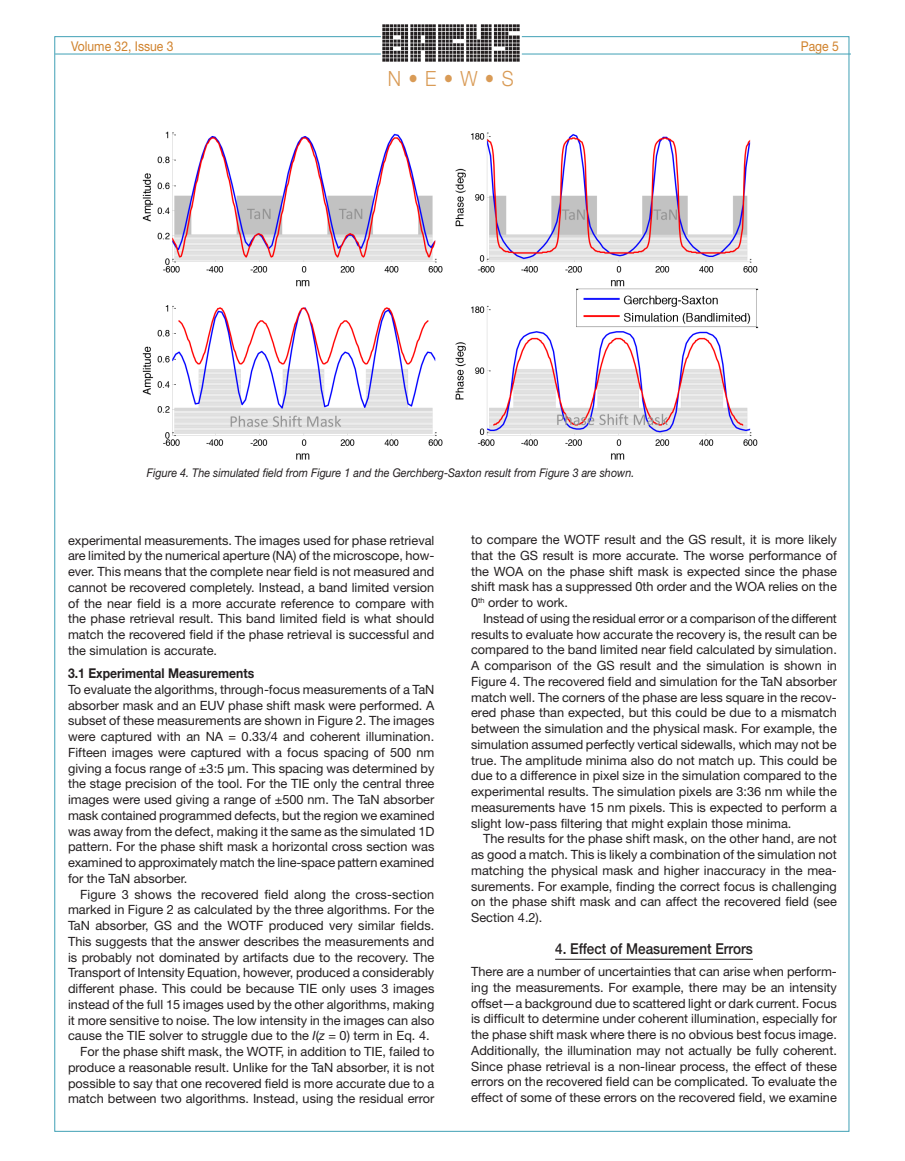
<style>
.page{position:relative;width:905px;height:1161px;background:#fff}
.page>*{position:absolute;margin:0;border:0;box-sizing:border-box;transform-origin:0 0}
.t1{font:300 21px "Helvetica Neue";color:#d99b56;scale:.9 1}
.Subhead__1{font:500 15px "Helvetica Neue";color:#231f20;scale:.9 1}
.Subhead__2{font:700 13.5px "Helvetica Neue";color:#231f20;scale:.9 1}
.t2{font:13.5px "Helvetica Neue";color:#d0822c;scale:.9 1}
.body{font:12.75px/15.8px "Helvetica Neue";color:#231f20;text-align:justify}
.body_no_indent{font:12.75px/15.8px "Helvetica Neue";color:#231f20;text-align:justify}
.Figs{font:italic 12px "Helvetica Neue";color:#231f20;scale:.9 1}
.s1{font-style:italic}
</style>
<div class="page">
<hr style="left:555px;top:959px;width:197px;height:1px;background:#231f20">
<img style="left:142px;top:131px;width:617px;height:329px">
<hr style="left:55px;top:54px;width:795px;height:1px;background:#40a0b5">
<div style="left:381px;top:20px;width:141px;height:52px;background:#fff"></div>
<img style="left:383px;top:24px;width:137px;height:37px">
<p class="t2" style="left:71px;top:38px;width:115px">Volume 32, Issue 3</p>
<p class="t2" style="left:800px;top:38px;width:44px">Page 5</p>
<h1 class="t1" style="left:388px;top:66px;width:141px">N • E • W • S</h1>
<p class="Figs" style="left:147px;top:465px;width:543px">Figure 4. The simulated field from Figure 1 and the Gerchberg-Saxton result from Figure 3 are shown.</p>
<p class="body" style="left:68px;top:532px;width:368px">experimental measurements. The images used for phase retrieval are limited by the numerical aperture (NA) of the microscope, how&shy;ever. This means that the complete near field is not measured and cannot be recovered completely. Instead, a band limited version of the near field is a more accurate reference to compare with the phase retrieval result. This band limited field is what should match the recovered field if the phase retrieval is successful and the simulation is accurate.</p>
<p class="Subhead__2" style="left:68px;top:665px;width:208px">3.1 Experimental Measurements</p>
<p class="body_no_indent" style="left:68px;top:681px;width:368px">To evaluate the algorithms, through-focus measurements of a TaN absorber mask and an EUV phase shift mask were performed. A subset of these measurements are shown in Figure 2. The images were captured with an NA = 0.33/4 and coherent illumination.<br>Fifteen images were captured with a focus spacing of 500 nm giving a focus range of ±3:5 μm. This spacing was determined by the stage precision of the tool. For the TIE only the central three images were used giving a range of ±500 nm. The TaN absorber mask contained programmed defects, but the region we examined was away from the defect, making it the same as the simulated 1D pattern. For the phase shift mask a horizontal cross section was examined to approximately match the line-space pattern examined for the TaN absorber.</p>
<p class="body" style="left:68px;top:886px;width:368px;text-indent:12px">Figure 3 shows the recovered field along the cross-section marked in Figure 2 as calculated by the three algorithms. For the TaN absorber, GS and the WOTF produced very similar fields.<br>This suggests that the answer describes the measurements and is probably not dominated by artifacts due to the recovery. The Transport of Intensity Equation, however, produced a considerably different phase. This could be because TIE only uses 3 images instead of the full 15 images used by the other algorithms, making it more sensitive to noise. The low intensity in the images can also cause the TIE solver to struggle due to the <span class="s1">I</span>(<span class="s1">z</span> = 0) term in Eq. 4.</p>
<p class="body" style="left:68px;top:1044px;width:368px;text-indent:12px">For the phase shift mask, the WOTF, in addition to TIE, failed to produce a reasonable result. Unlike for the TaN absorber, it is not possible to say that one recovered field is more accurate due to a match between two algorithms. Instead, using the residual error</p>
<p class="body" style="left:471px;top:531px;width:367px">to compare the WOTF result and the GS result, it is more likely that the GS result is more accurate. The worse performance of the WOA on the phase shift mask is expected since the phase shift mask has a suppressed 0th order and the WOA relies on the 0<sup>th</sup> order to work.</p>
<p class="body" style="left:471px;top:610px;width:367px;text-indent:12px">Instead of using the residual error or a comparison of the different results to evaluate how accurate the recovery is, the result can be compared to the band limited near field calculated by simulation.<br>A comparison of the GS result and the simulation is shown in Figure 4. The recovered field and simulation for the TaN absorber match well. The corners of the phase are less square in the recov&shy;ered phase than expected, but this could be due to a mismatch between the simulation and the physical mask. For example, the simulation assumed perfectly vertical sidewalls, which may not be true. The amplitude minima also do not match up. This could be due to a difference in pixel size in the simulation compared to the experimental results. The simulation pixels are 3:36 nm while the measurements have 15 nm pixels. This is expected to perform a slight low-pass filtering that might explain those minima.</p>
<p class="body" style="left:471px;top:831px;width:367px;text-indent:12px">The results for the phase shift mask, on the other hand, are not as good a match. This is likely a combination of the simulation not matching the physical mask and higher inaccuracy in the mea&shy;surements. For example, finding the correct focus is challenging on the phase shift mask and can affect the recovered field (see Section 4.2).</p>
<p class="Subhead__1" style="left:555px;top:939px;width:221px">4. Effect of Measurement Errors</p>
<p class="body_no_indent" style="left:471px;top:963px;width:367px">There are a number of uncertainties that can arise when perform&shy;ing the measurements. For example, there may be an intensity offset—a background due to scattered light or dark current. Focus is difficult to determine under coherent illumination, especially for the phase shift mask where there is no obvious best focus image.<br>Additionally, the illumination may not actually be fully coherent.<br>Since phase retrieval is a non-linear process, the effect of these errors on the recovered field can be complicated. To evaluate the effect of some of these errors on the recovered field, we examine</p>
</div>
